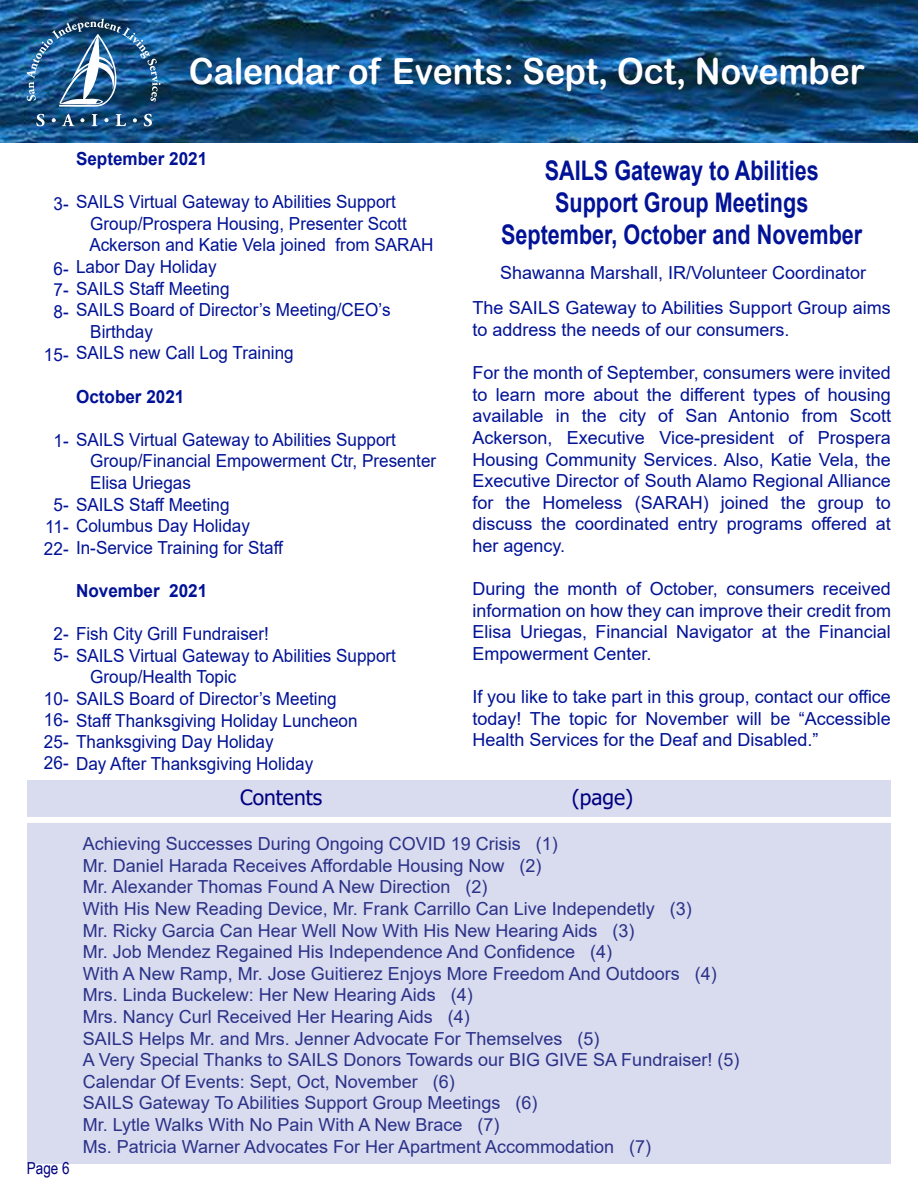
<style>
.page{position:relative;width:918px;height:1188px;background:#fff}
.page>*{position:absolute;margin:0;border:0;box-sizing:border-box;transform-origin:0 0}
.t1{font:36px "Arial Rounded MT Bold";color:#fff;scale:.94 1}
.t2{font:700 27px/32.4px "Arial";color:#011296;text-align:center;scale:.8 1}
.t3{font:21px "Tahoma";color:#000080}
.t4{font:18px/21.6px "Arial";color:#011296;text-align:justify}
.t5{font:18px/21.6px "Arial";color:#2b3287}
.t6{font:18px/21.6px "Arial";color:#011296;scale:.95 1}
.t7{font:700 18px "Arial";color:#011296;scale:.95 1}
.t8{font:16.5px "Arial Narrow";color:#000080}
</style>
<div class="page">
<div style="left:27px;top:780px;width:864px;height:384px;background:#d9dbef"></div>
<div style="left:27px;top:817px;width:864px;height:6px;background:#fff"></div>
<img style="left:0;top:0;width:918px;height:142px">
<img style="left:27px;top:19px;width:134px;height:88px">
<svg style="left:36px;top:114px;width:9px;height:12px"></svg>
<svg style="left:62px;top:114px;width:12px;height:12px"></svg>
<svg style="left:92px;top:114px;width:5px;height:12px"></svg>
<svg style="left:116px;top:114px;width:10px;height:12px"></svg>
<svg style="left:144px;top:114px;width:8px;height:12px"></svg>
<svg style="left:52px;top:118px;width:4px;height:4px"></svg>
<svg style="left:80px;top:118px;width:4px;height:4px"></svg>
<svg style="left:104px;top:118px;width:5px;height:4px"></svg>
<svg style="left:133px;top:118px;width:4px;height:4px"></svg>
<h1 class="t1" style="left:189px;top:50px;width:720px">Calendar of Events: Sept, Oct, November</h1>
<p class="t7" style="left:76px;top:146px;width:140px">September 2021</p>
<p class="t6" style="left:54px;top:191px;width:362px">3- SAILS Virtual Gateway to Abilities Support</p>
<p class="t6" style="left:90px;top:213px;width:335px">Group/Prospera Housing, Presenter Scott</p>
<p class="t6" style="left:89px;top:234px;width:364px">Ackerson and Katie Vela joined from SARAH</p>
<p class="t6" style="left:76px;top:256px;width:150px">Labor Day Holiday</p>
<p class="t6" style="left:76px;top:277px;width:163px">SAILS Staff Meeting</p>
<p class="t6" style="left:90px;top:321px;width:68px">Birthday</p>
<p class="t6" style="left:54px;top:258px;width:18px">6-<br>7-</p>
<p class="t6" style="left:54px;top:299px;width:356px">8- SAILS Board of Director’s Meeting/CEO’s</p>
<p class="t6" style="left:44px;top:342px;width:264px">15- SAILS new Call Log Training</p>
<p class="t7" style="left:76px;top:384px;width:116px">October 2021</p>
<p class="t6" style="left:54px;top:429px;width:362px">1- SAILS Virtual Gateway to Abilities Support</p>
<p class="t6" style="left:90px;top:450px;width:366px">Group/Financial Empowerment Ctr, Presenter<br>Elisa Uriegas</p>
<p class="t6" style="left:44px;top:493px;width:254px;text-indent:10px">5- SAILS Staff Meeting<br>11- Columbus Day Holiday<br>22- In-Service Training for Staff</p>
<p class="t7" style="left:76px;top:578px;width:140px">November 2021</p>
<p class="t6" style="left:54px;top:623px;width:362px">2- Fish City Grill Fundraiser!<br>5- SAILS Virtual Gateway to Abilities Support</p>
<p class="t6" style="left:44px;top:688px;width:332px">10- SAILS Board of Director’s Meeting 16- Staff Thanksgiving Holiday Luncheon 25- Thanksgiving Day Holiday<br>26- Day After Thanksgiving Holiday</p>
<p class="t6" style="left:90px;top:666px;width:155px">Group/Health Topic</p>
<h2 class="t2" style="left:501px;top:154px;width:453px">SAILS Gateway to Abilities<br>Support Group Meetings<br>September, October and November</h2>
<p class="t4" style="left:500px;top:262px;width:368px">Shawanna Marshall, IR/Volunteer Coordinator</p>
<p class="t4" style="left:472px;top:297px;width:420px">The SAILS Gateway to Abilities Support Group aims to address the needs of our consumers.</p>
<p class="t4" style="left:472px;top:362px;width:420px">For the month of September, consumers were invited to learn more about the different types of housing available in the city of San Antonio from Scott Ackerson, Executive Vice-president of Prospera Housing Community Services. Also, Katie Vela, the Executive Director of South Alamo Regional Alliance for the Homeless (SARAH) joined the group to discuss the coordinated entry programs offered at her agency.</p>
<p class="t4" style="left:472px;top:578px;width:420px">During the month of October, consumers received information on how they can improve their credit from Elisa Uriegas, Financial Navigator at the Financial Empowerment Center.</p>
<p class="t4" style="left:472px;top:686px;width:420px">If you like to take part in this group, contact our office today! The topic for November will be “Accessible Health Services for the Deaf and Disabled.”</p>
<p class="t8" style="left:27px;top:1156px;width:44px">Page 6</p>
<p class="t3" style="left:240px;top:783px;width:83px">Contents</p>
<p class="t3" style="left:572px;top:783px;width:63px">(page)</p>
<p class="t5" style="left:83px;top:833px;width:658px">Achieving Successes During Ongoing COVID 19 Crisis (1)<br>Mr. Daniel Harada Receives Affordable Housing Now (2)<br>Mr. Alexander Thomas Found A New Direction (2)<br>With His New Reading Device, Mr. Frank Carrillo Can Live Independetly (3)<br>Mr. Ricky Garcia Can Hear Well Now With His New Hearing Aids (3)<br>Mr. Job Mendez Regained His Independence And Confidence (4)<br>With A New Ramp, Mr. Jose Guitierez Enjoys More Freedom And Outdoors (4)<br>Mrs. Linda Buckelew: Her New Hearing Aids (4)<br>Mrs. Nancy Curl Received Her Hearing Aids (4)<br>SAILS Helps Mr. and Mrs. Jenner Advocate For Themselves (5)<br>A Very Special Thanks to SAILS Donors Towards our BIG GIVE SA Fundraiser! (5)<br>Calendar Of Events: Sept, Oct, November (6)<br>SAILS Gateway To Abilities Support Group Meetings (6)<br>Mr. Lytle Walks With No Pain With A New Brace (7)<br>Ms. Patricia Warner Advocates For Her Apartment Accommodation (7)</p>
</div>
